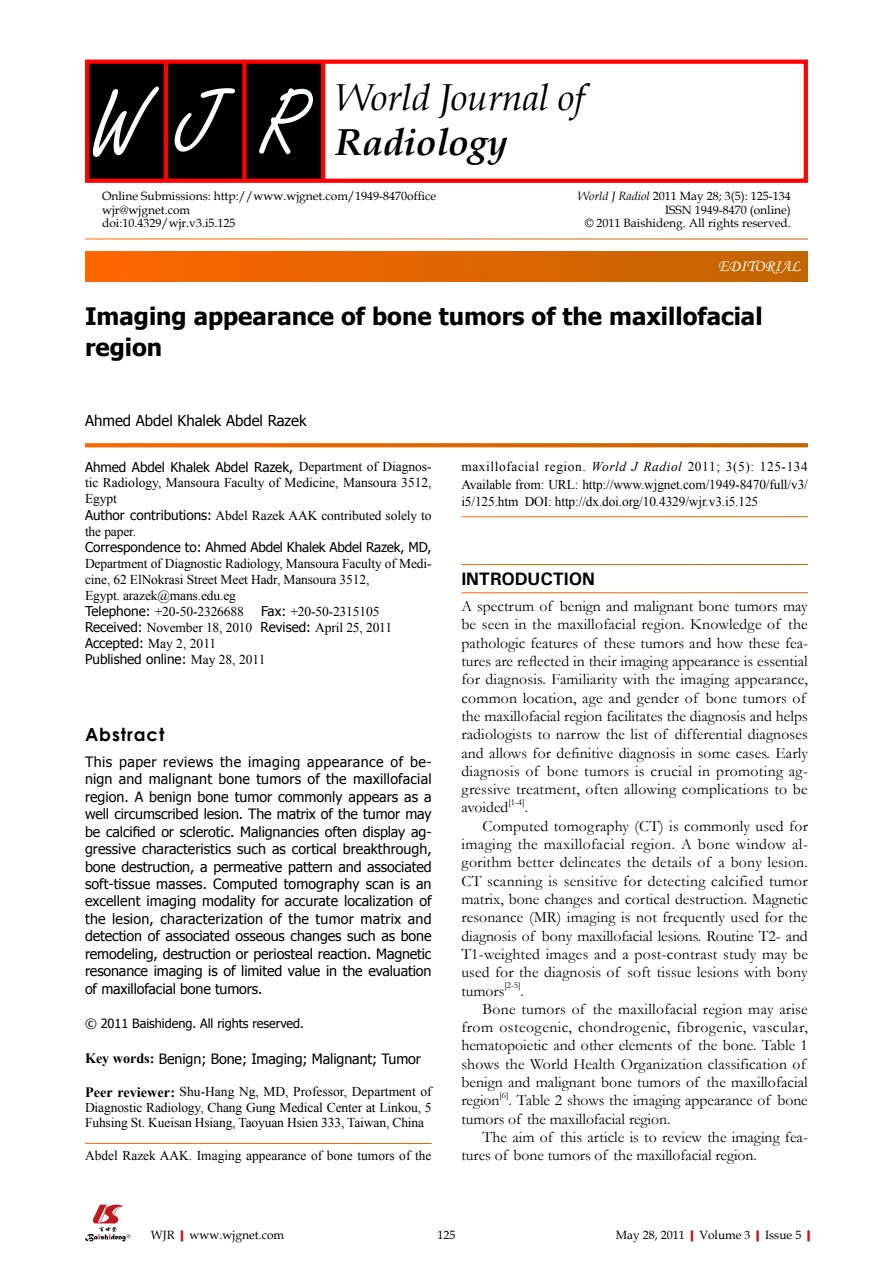
<style>
.page{position:relative;width:893px;height:1263px;background:#fff}
.page>*{position:absolute;margin:0;border:0;box-sizing:border-box;transform-origin:0 0}
.t1{font:97.5px "Freestyle Script";color:#fff}
.t2{font:italic 37.5px "Book Antiqua";letter-spacing:-.01em;color:#000}
.t3{font:italic 700 37.5px "Book Antiqua";letter-spacing:-.01em;color:#000}
.t4{font:700 24px/31.5px "Tahoma";color:#000}
.t5{font:700 18px "Univers";letter-spacing:-.01em;color:#000}
.t6{font:700 18px "Century Gothic";letter-spacing:.05em;color:#000}
.t7{font:16.5px "Monotype Corsiva";color:#fff}
.t8{font:15.75px/18.3px "Garamond";letter-spacing:.005em;color:#000}
.t9{font:15.75px "Garamond";letter-spacing:.03em;color:#000}
.t10{font:15.75px "Garamond";letter-spacing:.025em;color:#000}
.t11{font:15px "Tahoma";color:#000}
.t12{font:14.25px/17.4px "Tahoma";letter-spacing:-.01em;color:#000;text-align:justify}
.t13{font:13.5px/16px "Times New Roman";letter-spacing:-.01em;color:#000}
.t14{font:13.5px/16px "Tahoma";color:#000}
.t15{font:12.75px "Tahoma";letter-spacing:-.005em;color:#000}
.t16{font:12px/13.5px "Book Antiqua";color:#000}
.t17{font:9.15px "Garamond";color:#000}
.s1{font-style:italic}
.s2{font-family:"Times New Roman"}
.s3{font-family:"Tahoma"}
.s4{font-family:"Times New Roman";font-weight:700}
.s5{font-weight:700;font-size:14.25px}
.s6{font-weight:700;color:#c01920}
</style>
<div class="page">
<div style="left:85px;top:252px;width:723px;height:29px;background:linear-gradient(to right,#f60,#c16500)"></div>
<svg style="left:85px;top:443px;width:723px;height:4px;background:#e16a09"></svg>
<div style="left:87px;top:61px;width:236px;height:121px;background:#000"></div>
<hr style="left:164px;top:61px;width:4px;height:121px;background:#f00">
<div style="left:242px;top:61px;width:5px;height:121px;background:#f00"></div>
<hr style="left:321px;top:61px;width:4px;height:121px;background:#f00">
<div style="left:85px;top:60px;width:723px;height:123px;border:4px solid #f00"></div>
<svg style="left:85px;top:1204px;width:46px;height:37px"></svg>
<h2 class="t2" style="left:336px;top:71px;width:250px">World Journal of</h2>
<h1 class="t1" style="left:91px;top:71px;width:214px">WJR</h1>
<h2 class="t3" style="left:336px;top:116px;width:174px">Radiology</h2>
<p class="t16" style="left:102px;top:189px;width:336px">Online Submissions: http://www.wjgnet.com/1949-8470office wjr@wjgnet.com<br>doi:10.4329/wjr.v3.i5. 25</p>
<p class="t16" style="left:578px;top:189px;width:214px;text-align:right"><span class="s1">World J Radiol</span> 2011 May 28; 3(5): 25-134<br>ISSN 1949-8470 (online)<br>© 2011 Baishideng. All rights reserved.</p>
<p class="t7" style="left:718px;top:256px;width:84px">EDITORIAL</p>
<h3 class="t4" style="left:85px;top:298px;width:679px">Imaging appearance of bone tumors of the maxillofacial region</h3>
<p class="t11" style="left:85px;top:410px;width:223px">Ahmed Abdel Khalek Abdel Razek</p>
<p class="t14" style="left:85px;top:458px;width:348px">Ahmed Abdel Khalek Abdel Razek, <span class="s2">Department of Diagnos-</span></p>
<p class="t13" style="left:85px;top:475px;width:348px">tic Radiology, Mansoura Faculty of Medicine, Mansoura 3512, Egypt<br><span class="s3">Author contributions:</span> Abdel Razek AAK contributed solely to the paper.</p>
<p class="t14" style="left:85px;top:538px;width:348px">Correspondence to: Ahmed Abdel Khalek Abdel Razek, MD,</p>
<p class="t13" style="left:85px;top:555px;width:348px">Department of Diagnostic Radiology, Mansoura Faculty of Medi&shy;cine, 62 ElNokrasi Street Meet Hadr, Mansoura 3512,<br>Egypt. arazek@mans.edu.eg<br><span class="s3">Telephone:</span> +20-50-2326688</p>
<p class="t13" style="left:85px;top:603px;width:309px;text-indent:176px"><span class="s3">Fax:</span> +20-50-2315105<br><span class="s3">Received:</span> November 18, 2010 <span class="s3">Revised:</span> April 25, 2011</p>
<p class="t14" style="left:85px;top:635px;width:182px">Accepted: <span class="s2">May 2, 2011<br></span>Published online: <span class="s2">May 28, 2011</span></p>
<p class="t6" style="left:85px;top:721px;width:81px">Abstract</p>
<p class="t12" style="left:85px;top:752px;width:348px">This paper reviews the imaging appearance of be&shy;nign and malignant bone tumors of the maxillofacial region. A benign bone tumor commonly appears as a well circumscribed lesion. The matrix of the tumor may be calcified or sclerotic. Malignancies often display ag&shy;gressive characteristics such as cortical breakthrough, bone destruction, a permeative pattern and associated soft-tissue masses. Computed tomography scan is an excellent imaging modality for accurate localization of the lesion, characterization of the tumor matrix and detection of associated osseous changes such as bone remodeling, destruction or periosteal reaction. Magnetic resonance imaging is of limited value in the evaluation of maxillofacial bone tumors.</p>
<p class="t15" style="left:85px;top:1014px;width:221px">© 2011 Baishideng. All rights reserved.</p>
<p class="t12" style="left:85px;top:1049px;width:338px"><span class="s4">Key words:</span> Benign; Bone; Imaging; Malignant; Tumor</p>
<p class="t13" style="left:85px;top:1084px;width:348px;line-height:15.6px;text-align:justify"><span class="s5">Peer reviewer:</span> Shu-Hang Ng, MD, Professor, Department of Diagnostic Radiology, Chang Gung Medical Center at Linkou, 5<br>Fuhsing St. Kueisan Hsiang, Taoyuan Hsien 333, Taiwan, China</p>
<p class="t13" style="left:85px;top:1148px;width:348px">Abdel Razek AAK. Imaging appearance of bone tumors of the</p>
<p class="t13" style="left:461px;top:458px;width:348px;line-height:17.5px;text-align:justify">maxillofacial region. <span class="s1">World J Radiol</span> 2011; 3(5): 25-134<br>Available from: URL: http://www.wjgnet.com/1949-8470/full/v3/ i5/ 25.htm DOI: http://dx.doi.org/10.4329/wjr.v3.i5. 25</p>
<p class="t5" style="left:461px;top:567px;width:135px">INTRODUCTION</p>
<p class="t8" style="left:461px;top:597px;width:348px">A spectrum of benign and malignant bone tumors may be seen in the maxillofacial region. Knowledge of the pathologic features of these tumors and how these fea&shy;tures are reflected in their imaging appearance is essential for diagnosis. Familiarity with the imaging appearance, common location, age and gender of bone tumors of the maxillofacial region facilitates the diagnosis and helps radiologists to narrow the list of differential diagnoses and allows for definitive diagnosis in some cases. Early diagnosis of bone tumors is crucial in promoting ag&shy;gressive treatment, often allowing complications to be avoided</p>
<p class="t17" style="left:508px;top:796px;width:18px">[1-4]</p>
<p class="t8" style="left:525px;top:798px;width:5px">.</p>
<p class="t8" style="left:483px;top:816px;width:327px">Computed tomography (CT) is commonly used for</p>
<p class="t10" style="left:461px;top:833px;width:348px">imaging the maxillofacial region. A bone window al-</p>
<p class="t8" style="left:461px;top:853px;width:348px">gorithm better delineates the details of a bony lesion.</p>
<p class="t8" style="left:461px;top:871px;width:348px">CT scanning is sensitive for detecting calcified tumor</p>
<p class="t8" style="left:461px;top:889px;width:348px">matrix, bone changes and cortical destruction. Magnetic</p>
<p class="t8" style="left:461px;top:908px;width:348px">resonance (MR) imaging is not frequently used for the</p>
<p class="t8" style="left:461px;top:926px;width:348px">diagnosis of bony maxillofacial lesions. Routine T2- and</p>
<p class="t8" style="left:461px;top:944px;width:348px">T1-weighted images and a post-contrast study may be</p>
<p class="t8" style="left:461px;top:963px;width:348px">used for the diagnosis of soft tissue lesions with bony</p>
<p class="t8" style="left:461px;top:981px;width:45px">tumors</p>
<p class="t17" style="left:504px;top:979px;width:18px">[2-5]</p>
<p class="t8" style="left:521px;top:981px;width:5px">.</p>
<p class="t8" style="left:483px;top:999px;width:327px">Bone tumors of the maxillofacial region may arise</p>
<p class="t9" style="left:461px;top:1016px;width:348px">from osteogenic, chondrogenic, fibrogenic, vascular,</p>
<p class="t8" style="left:461px;top:1036px;width:348px">hematopoietic and other elements of the bone. Table 1</p>
<p class="t8" style="left:461px;top:1054px;width:346px">shows the World Health Organization classification of</p>
<p class="t8" style="left:461px;top:1072px;width:348px">benign and malignant bone tumors of the maxillofacial</p>
<p class="t8" style="left:461px;top:1091px;width:40px">region</p>
<p class="t17" style="left:499px;top:1089px;width:11px">[6]</p>
<p class="t8" style="left:461px;top:1091px;width:348px;text-indent:47px">. Table 2 shows the imaging appearance of bone tumors of the maxillofacial region.</p>
<p class="t8" style="left:461px;top:1127px;width:348px;text-indent:21px">The aim of this article is to review the imaging fea&shy;tures of bone tumors of the maxillofacial region.</p>
<p class="t16" style="left:151px;top:1227px;width:135px">WJR<span class="s6">|</span>www.wjgnet.com</p>
<p class="t16" style="left:443px;top:1227px;width:13px">25</p>
<p class="t16" style="left:616px;top:1227px;width:202px">May 28, 2011<span class="s6">|</span>Volume 3<span class="s6">|</span>Issue 5<span class="s6">|</span></p>
</div>
